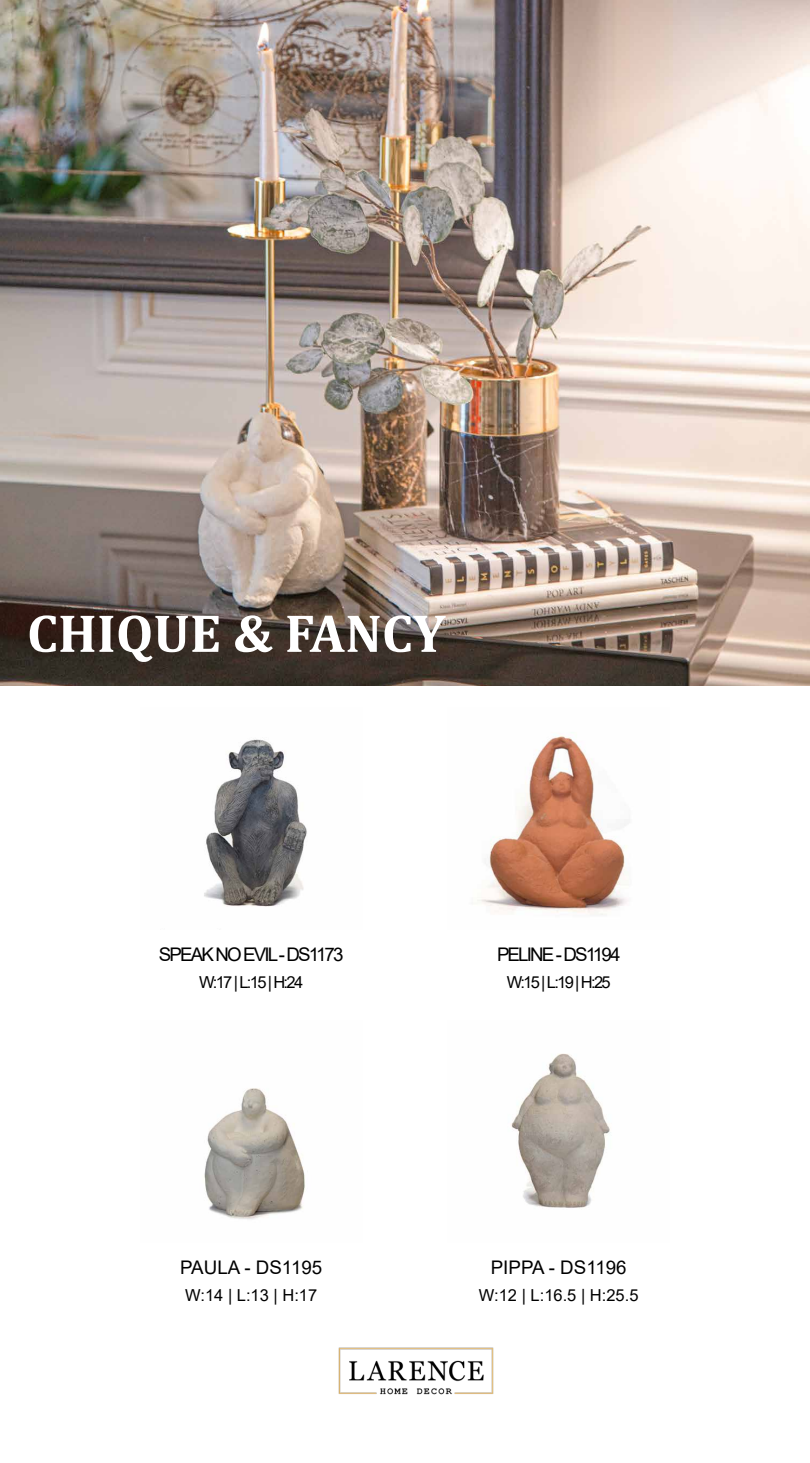
<style>
.page{position:relative;width:810px;height:1463px;background:#fff}
.page>*{position:absolute;margin:0;border:0;box-sizing:border-box;transform-origin:0 0}
.t1{font:700 54px "Cambria";color:#fff}
.t2{font:18.75px "Arial";letter-spacing:-.1em;color:#000}
.t3{font:18.75px "Arial";color:#000}
.t4{font:16.5px "Arial";letter-spacing:-.05em;color:#000}
</style>
<div class="page">
<img style="left:204px;top:1088px;width:101px;height:132px">
<img style="left:511px;top:1053px;width:100px;height:155px">
<img style="left:204px;top:739px;width:103px;height:168px">
<img style="left:477px;top:735px;width:151px;height:180px">
<img style="left:338px;top:1347px;width:156px;height:48px">
<img style="left:0;top:0;width:810px;height:685px">
<h1 class="t1" style="left:27px;top:595px;width:420px">CHIQUE &amp; FANCY</h1>
<p class="t2" style="left:159px;top:941px;width:186px">SPEAK NO EVIL - DS1173</p>
<p class="t4" style="left:199px;top:971px;width:106px">W:17 | L:15 | H:24</p>
<p class="t3" style="left:180px;top:1254px;width:144px">PAULA - DS1195</p>
<p class="t4" style="left:185px;top:1283px;width:134px">W:14 | L:13 | H:17</p>
<p class="t2" style="left:497px;top:941px;width:125px">PELINE - DS1194</p>
<p class="t4" style="left:507px;top:971px;width:106px">W:15 | L:19 | H:25</p>
<p class="t3" style="left:491px;top:1254px;width:137px">PIPPA - DS1196</p>
<p class="t4" style="left:479px;top:1283px;width:161px">W:12 | L:16.5 | H:25.5</p>
</div>
